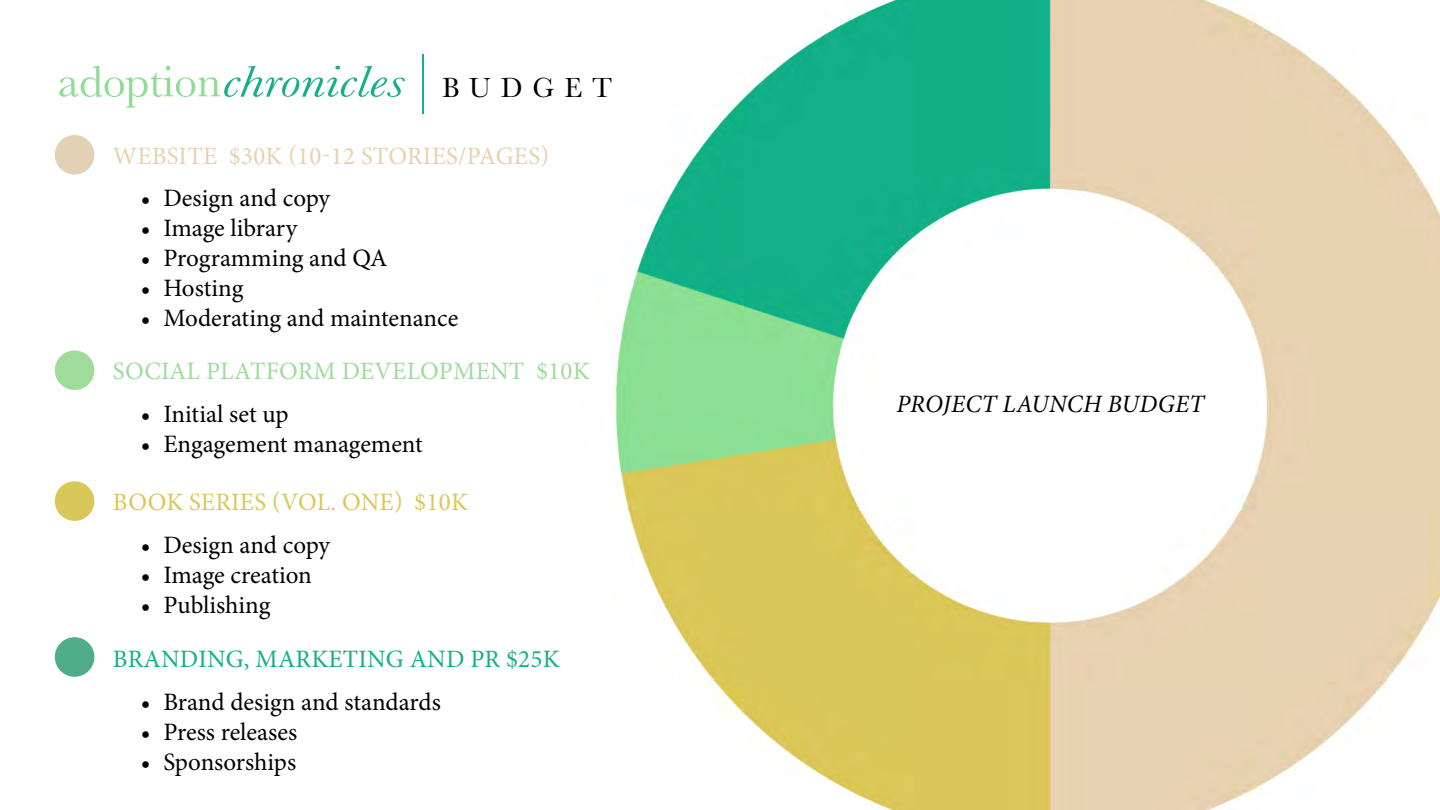
<style>
.page{position:relative;width:1440px;height:810px;background:#fff}
.page>*{position:absolute;margin:0;border:0;box-sizing:border-box;transform-origin:0 0}
.t1{font:28.75px "Baskerville";letter-spacing:.34em;color:#000}
.t2{font:25px "Minion Pro";letter-spacing:-.005em;color:#000}
.t3{font:25px "Minion Pro";letter-spacing:.01em;color:#e8d1b0}
.t4{font:25px "Minion Pro";letter-spacing:.01em;color:#9fdb9b}
.t5{font:25px "Minion Pro";letter-spacing:.01em;color:#14b087}
.t6{font:25px "Minion Pro";letter-spacing:.01em;color:#d9c759}
.t7{font:italic 25px "Minion Pro";letter-spacing:.01em;color:#000}
</style>
<div class="page">
<img style="left:616px;top:0;width:824px;height:810px">
<svg style="left:59px;top:66px;width:346px;height:42px"></svg>
<hr style="left:422px;top:54px;width:1px;height:60px;background:#14b087">
<div style="left:55px;top:350px;width:39px;height:40px;background:#9fdb9b;border-radius:50%"></div>
<div style="left:55px;top:481px;width:39px;height:40px;background:#d9c759;border-radius:50%"></div>
<div style="left:55px;top:637px;width:39px;height:40px;background:#50ac89;border-radius:50%"></div>
<div style="left:55px;top:135px;width:39px;height:40px;background:#e3d1b5;border-radius:50%"></div>
<p class="t1" style="left:442px;top:70px;width:171px">BUDGET</p>
<p class="t3" style="left:113px;top:139px;width:438px">WEBSITE $30K (10-12 STORIES/PAGES)</p>
<p class="t2" style="left:141px;top:182px;width:191px">• Design and copy</p>
<p class="t2" style="left:141px;top:212px;width:158px">• Image library</p>
<p class="t2" style="left:141px;top:242px;width:248px">• Programming and QA</p>
<p class="t2" style="left:141px;top:272px;width:104px">• Hosting</p>
<p class="t2" style="left:141px;top:302px;width:319px">• Moderating and maintenance</p>
<p class="t4" style="left:113px;top:354px;width:478px">SOCIAL PLATFORM DEVELOPMENT $10K</p>
<p class="t2" style="left:141px;top:397px;width:149px">• Initial set up</p>
<p class="t2" style="left:141px;top:427px;width:283px">• Engagement management</p>
<p class="t6" style="left:113px;top:486px;width:356px">BOOK SERIES (VOL. ONE) $10K</p>
<p class="t2" style="left:141px;top:528px;width:191px">• Design and copy</p>
<p class="t2" style="left:141px;top:558px;width:173px">• Image creation</p>
<p class="t2" style="left:141px;top:588px;width:131px">• Publishing</p>
<p class="t5" style="left:113px;top:642px;width:448px">BRANDING, MARKETING AND PR $25K</p>
<p class="t2" style="left:141px;top:685px;width:301px">• Brand design and standards</p>
<p class="t2" style="left:141px;top:715px;width:158px">• Press releases</p>
<p class="t2" style="left:141px;top:745px;width:157px">• Sponsorships</p>
<p class="t7" style="left:896px;top:387px;width:309px">PROJECT LAUNCH BUDGET</p>
</div>
